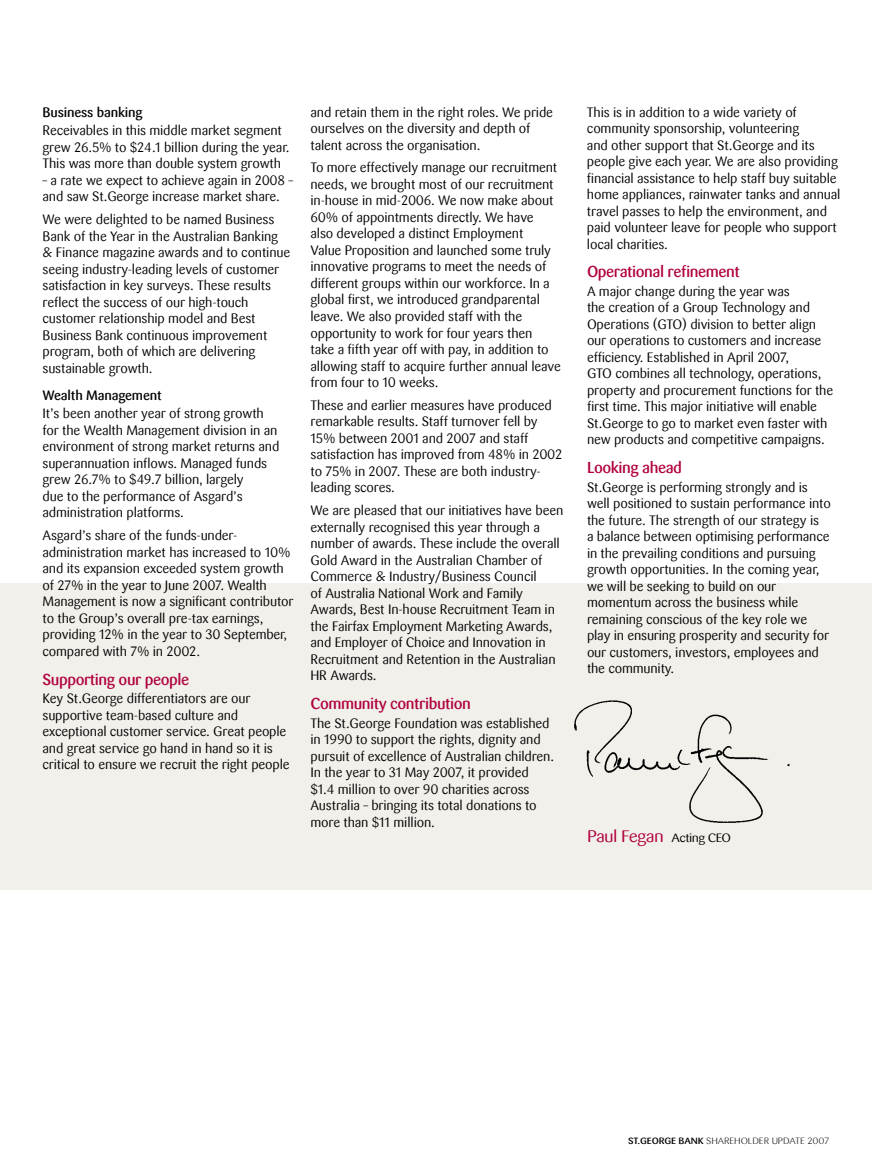
<style>
.page{position:relative;width:872px;height:1170px;background:#fff}
.page>*{position:absolute;margin:0;border:0;box-sizing:border-box;transform-origin:0 0}
.t1{font:16.5px "STG Sari";letter-spacing:-.04em;color:#b0003d;scale:1.1 1}
.t2{font:500 15.75px "STG Sari";letter-spacing:-.03em;color:#b0003d}
.t3{font:13.5px/16.5px "STG Sari";letter-spacing:-.015em;color:#000}
.t4{font:500 13.5px "STG Sari";letter-spacing:-.015em;color:#000}
.t5{font:300 9px "STG Sari";letter-spacing:-.01em;color:#000;scale:1.1 1}
.s1{font-size:12px;color:#000}
.s2{font-weight:500}
</style>
<div class="page">
<div style="left:0;top:583px;width:872px;height:306px;background:#f2f0eb"></div>
<img style="left:574px;top:700px;width:216px;height:123px">
<p class="t4" style="left:43px;top:104px;width:102px">Business banking</p>
<p class="t3" style="left:43px;top:122px;width:248px">Receivables in this middle market segment grew 26.5% to $24.1 billion during the year.<br>This was more than double system growth</p>
<p class="t3" style="left:43px;top:172px;width:252px">– a rate we expect to achieve again in 2008 – and saw St.George increase market share.</p>
<p class="t3" style="left:43px;top:211px;width:249px">We were delighted to be named Business Bank of the Year in the Australian Banking &amp; Finance magazine awards and to continue seeing industry-leading levels of customer satisfaction in key surveys. These results reflect the success of our high-touch customer relationship model and Best Business Bank continuous improvement program, both of which are delivering sustainable growth.</p>
<p class="t4" style="left:43px;top:387px;width:121px">Wealth Management</p>
<p class="t3" style="left:43px;top:405px;width:238px">It’s been another year of strong growth for the Wealth Management division in an environment of strong market returns and superannuation inflows. Managed funds grew 26.7% to $49.7 billion, largely<br>due to the performance of Asgard’s administration platforms.</p>
<p class="t3" style="left:43px;top:527px;width:253px">Asgard’s share of the funds-under&shy;administration market has increased to 10% and its expansion exceeded system growth of 27% in the year to June 2007. Wealth Management is now a significant contributor to the Group’s overall pre-tax earnings, providing 12% in the year to 30 September, compared with 7% in 2002.</p>
<p class="t2" style="left:43px;top:669px;width:148px">Supporting our people</p>
<p class="t3" style="left:43px;top:690px;width:249px">Key St.George differentiators are our supportive team-based culture and exceptional customer service. Great people and great service go hand in hand so it is critical to ensure we recruit the right people</p>
<p class="t3" style="left:310px;top:104px;width:244px">and retain them in the right roles. We pride ourselves on the diversity and depth of talent across the organisation.</p>
<p class="t3" style="left:310px;top:160px;width:252px">To more effectively manage our recruitment needs, we brought most of our recruitment in-house in mid-2006. We now make about 60% of appointments directly. We have<br>also developed a distinct Employment<br>Value Proposition and launched some truly innovative programs to meet the needs of different groups within our workforce. In a global first, we introduced grandparental leave. We also provided staff with the opportunity to work for four years then<br>take a fifth year off with pay, in addition to allowing staff to acquire further annual leave from four to 10 weeks.</p>
<p class="t3" style="left:310px;top:397px;width:253px">These and earlier measures have produced remarkable results. Staff turnover fell by 15% between 2001 and 2007 and staff satisfaction has improved from 48% in 2002 to 75% in 2007. These are both industry&shy;leading scores.</p>
<p class="t3" style="left:310px;top:502px;width:254px">We are pleased that our initiatives have been externally recognised this year through a number of awards. These include the overall Gold Award in the Australian Chamber of Commerce &amp; Industry/Business Council<br>of Australia National Work and Family Awards, Best In-house Recruitment Team in the Fairfax Employment Marketing Awards, and Employer of Choice and Innovation in Recruitment and Retention in the Australian HR Awards.</p>
<p class="t2" style="left:310px;top:694px;width:162px">Community contribution</p>
<p class="t3" style="left:310px;top:715px;width:245px">The St.George Foundation was established in 1990 to support the rights, dignity and pursuit of excellence of Australian children.<br>In the year to 31 May 2007, it provided $1.4 million to over 90 charities across Australia – bringing its total donations to more than $11 million.</p>
<p class="t3" style="left:587px;top:104px;width:255px">This is in addition to a wide variety of community sponsorship, volunteering<br>and other support that St.George and its people give each year. We are also providing financial assistance to help staff buy suitable home appliances, rainwater tanks and annual travel passes to help the environment, and paid volunteer leave for people who support local charities.</p>
<p class="t2" style="left:587px;top:262px;width:154px">Operational refinement</p>
<p class="t3" style="left:587px;top:283px;width:248px">A major change during the year was<br>the creation of a Group Technology and Operations (GTO) division to better align our operations to customers and increase efficiency. Established in April 2007,<br>GTO combines all technology, operations, property and procurement functions for the first time. This major initiative will enable St.George to go to market even faster with new products and competitive campaigns.</p>
<p class="t2" style="left:587px;top:458px;width:97px">Looking ahead</p>
<p class="t3" style="left:587px;top:479px;width:245px">St.George is performing strongly and is well positioned to sustain performance into the future. The strength of our strategy is<br>a balance between optimising performance in the prevailing conditions and pursuing growth opportunities. In the coming year, we will be seeking to build on our momentum across the business while remaining conscious of the key role we play in ensuring prosperity and security for our customers, investors, employees and the community.</p>
<p class="t1" style="left:587px;top:826px;width:132px">Paul Fegan <span class="s1">Acting CEO</span></p>
<p class="t5" style="left:628px;top:1136px;width:184px"><span class="s2">St.George Bank</span> SHAREHOLDER U PDATE 2007</p>
</div>
